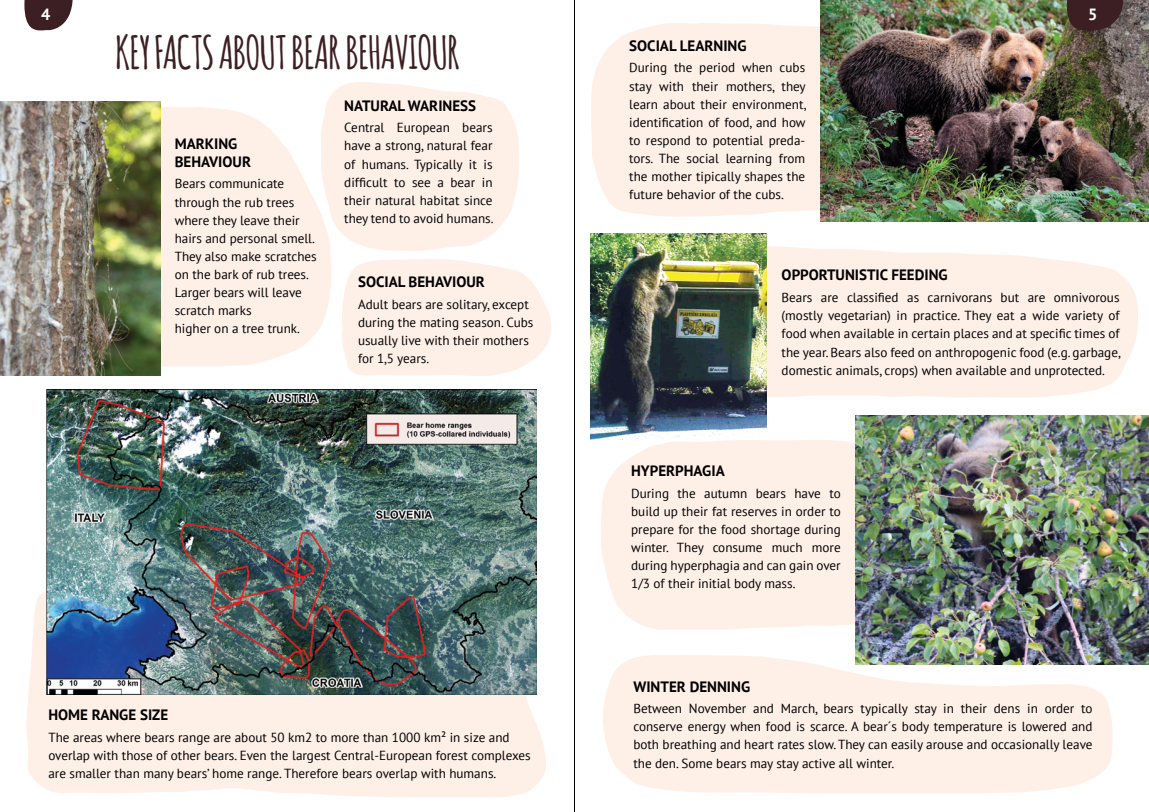
<style>
.page{position:relative;width:1149px;height:812px;background:#fff}
.page>*{position:absolute;margin:0;border:0;box-sizing:border-box;transform-origin:0 0}
.t1{font:700 45px "Amatic";color:#3c1f23}
.t2{font:700 16.25px "PT Sans";color:#fff}
.t3{font:700 15px/18.1px "PT Sans";color:#000}
.t4{font:13.12px/18.1px "PT Sans";color:#000;text-align:justify}
</style>
<div class="page">
<svg style="left:24px;top:0;width:49px;height:30px"></svg>
<svg style="left:603px;top:655px;width:509px;height:138px;background:#fdf0e9"></svg>
<svg style="left:328px;top:82px;width:224px;height:294px"></svg>
<svg style="left:26px;top:585px;width:520px;height:212px;background:#fbeee7"></svg>
<div style="left:601px;top:440px;width:253px;height:190px;background:#feefe7"></div>
<svg style="left:766px;top:245px;width:372px;height:155px;background:#fdf0e8"></svg>
<div style="left:591px;top:23px;width:229px;height:194px;background:#feefe7"></div>
<svg style="left:0;top:101px;width:332px;height:266px;background:#fcf0e9"></svg>
<img style="left:46px;top:390px;width:490px;height:304px">
<img style="left:820px;top:0;width:328px;height:221px">
<img style="left:590px;top:234px;width:176px;height:206px">
<img style="left:854px;top:415px;width:294px;height:249px">
<svg style="left:1066px;top:0;width:57px;height:30px;background:#42292a"></svg>
<img style="left:0;top:102px;width:160px;height:273px">
<hr style="left:574px;top:0;width:1px;height:811px;background:#000">
<p class="t2" style="left:41px;top:4px;width:11px">4</p>
<h1 class="t1" style="left:115px;top:20px;width:345px">KEY FACTS ABOUT BEAR BEHAVIOUR</h1>
<p class="t3" style="left:344px;top:96px;width:133px">NATURAL WARINESS</p>
<p class="t4" style="left:344px;top:118px;width:150px">Central European bears have a strong, natural fear of humans. Typically it is difficult to see a bear in their natural habitat since they tend to avoid humans.</p>
<p class="t3" style="left:175px;top:134px;width:78px">MARKING<br>BEHAVIOUR</p>
<p class="t4" style="left:175px;top:174px;width:143px;text-align:left">Bears communicate through the rub trees where they leave their hairs and personal smell.<br>They also make scratches on the bark of rub trees.<br>Larger bears will leave scratch marks<br>higher on a tree trunk.</p>
<p class="t3" style="left:358px;top:272px;width:128px">SOCIAL BEHAVIOUR</p>
<p class="t4" style="left:358px;top:295px;width:177px;text-align:left">Adult bears are solitary, except during the mating season. Cubs usually live with their mothers for 1,5 years.</p>
<p class="t3" style="left:48px;top:705px;width:121px">HOME RANGE SIZE</p>
<p class="t4" style="left:48px;top:727px;width:483px;text-align:left">The areas where bears range are about 50 km2 to more than 1000 km² in size and overlap with those of other bears. Even the largest Central-European forest complexes are smaller than many bears’ home range. Therefore bears overlap with humans.</p>
<p class="t3" style="left:629px;top:36px;width:119px">SOCIAL LEARNING</p>
<p class="t4" style="left:629px;top:58px;width:178px">During the period when cubs stay with their mothers, they learn about their environment, identification of food, and how to respond to potential preda&shy;tors. The social learning from the mother tipically shapes the future behavior of the cubs.</p>
<p class="t2" style="left:1087px;top:3px;width:11px">5</p>
<p class="t3" style="left:781px;top:266px;width:168px">OPPORTUNISTIC FEEDING</p>
<p class="t4" style="left:781px;top:288px;width:340px">Bears are classified as carnivorans but are omnivorous (mostly vegetarian) in practice. They eat a wide variety of food when available in certain places and at specific times of the year. Bears also feed on anthropogenic food (e.g. garbage, domestic animals, crops) when available and unprotected.</p>
<p class="t3" style="left:631px;top:461px;width:95px">HYPERPHAGIA</p>
<p class="t4" style="left:631px;top:483px;width:211px">During the autumn bears have to build up their fat reserves in order to prepare for the food shortage during winter. They consume much more during hyperphagia and can gain over 1/3 of their initial body mass.</p>
<p class="t3" style="left:633px;top:676px;width:118px">WINTER DENNING</p>
<p class="t4" style="left:633px;top:699px;width:460px">Between November and March, bears typically stay in their dens in order to conserve energy when food is scarce. A bear´s body temperature is lowered and both breathing and heart rates slow. They can easily arouse and occasionally leave the den. Some bears may stay active all winter.</p>
</div>
